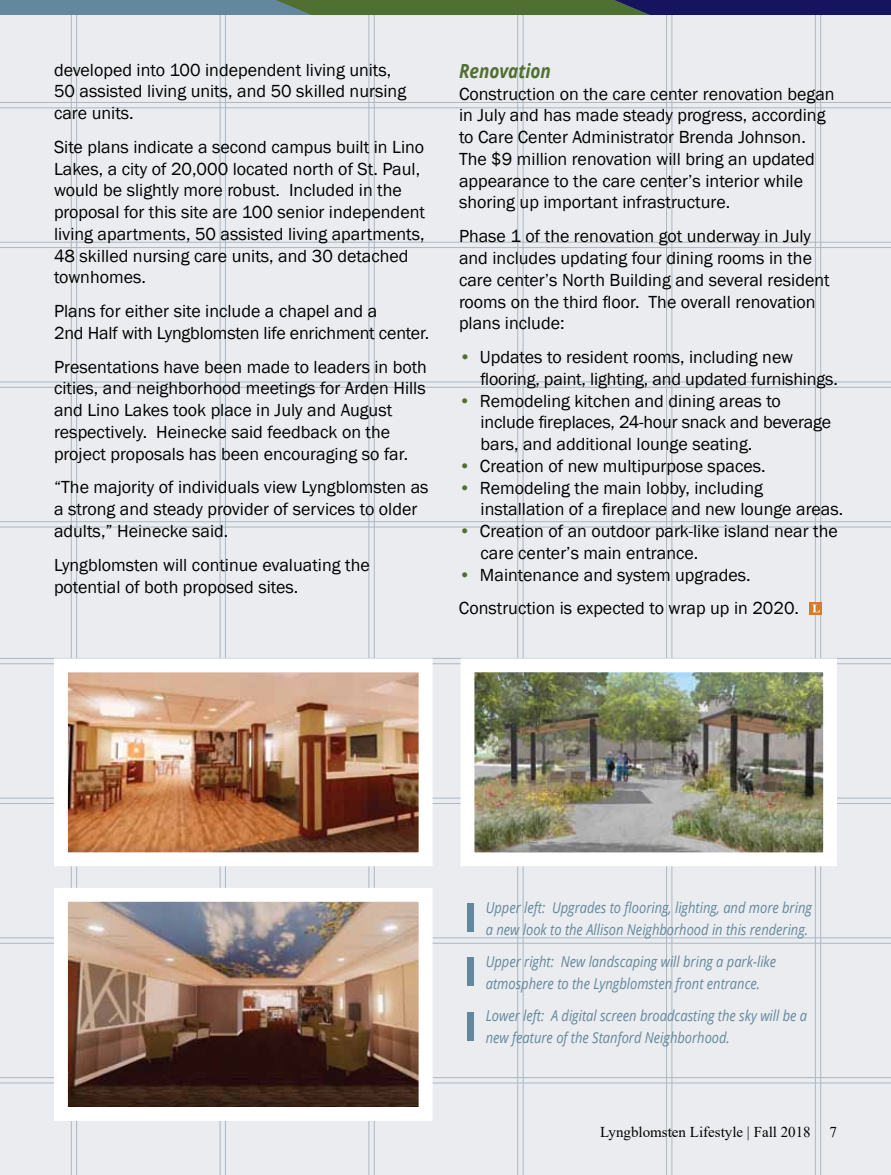
<style>
.page{position:relative;width:891px;height:1175px;background:#fff}
.page>*{position:absolute;margin:0;border:0;box-sizing:border-box;transform-origin:0 0}
.t1{font:italic 700 19.5px "Open Sans";color:#507031;scale:.88 1}
.t2{font:18px/21.8px "Franklin Gothic";color:#000}
.t3{font:italic 15px/21.8px "Open Sans";color:#63879d;scale:.86 1}
.t4{font:15px "Times New Roman";color:#000}
.s1{color:#507031}
</style>
<div class="page">
<div style="left:0;top:0;width:891px;height:1174px;background:#eaecef"></div>
<hr style="left:0;top:102px;width:891px;height:1px;background:#aab8c6">
<hr style="left:0;top:658px;width:891px;height:1px;background:#aab8c6">
<hr style="left:0;top:242px;width:891px;height:1px;background:#aab8c6">
<hr style="left:0;top:798px;width:891px;height:1px;background:#aab8c6">
<hr style="left:0;top:382px;width:891px;height:1px;background:#aab8c6">
<hr style="left:0;top:937px;width:891px;height:1px;background:#aab8c6">
<hr style="left:0;top:521px;width:891px;height:1px;background:#aab8c6">
<hr style="left:0;top:1077px;width:891px;height:1px;background:#aab8c6">
<hr style="left:225px;top:0;width:1px;height:1174px;background:#aab8c6">
<hr style="left:220px;top:0;width:1px;height:1174px;background:#aab8c6">
<hr style="left:374px;top:0;width:1px;height:1174px;background:#aab8c6">
<hr style="left:369px;top:0;width:1px;height:1174px;background:#aab8c6">
<hr style="left:523px;top:0;width:1px;height:1174px;background:#aab8c6">
<hr style="left:517px;top:0;width:1px;height:1174px;background:#aab8c6">
<hr style="left:672px;top:0;width:1px;height:1174px;background:#aab8c6">
<hr style="left:666px;top:0;width:1px;height:1174px;background:#aab8c6">
<hr style="left:820px;top:0;width:1px;height:1174px;background:#aab8c6">
<hr style="left:815px;top:0;width:1px;height:1174px;background:#aab8c6">
<hr style="left:0;top:108px;width:891px;height:1px;background:#aab8c6">
<hr style="left:0;top:663px;width:891px;height:1px;background:#aab8c6">
<hr style="left:0;top:247px;width:891px;height:1px;background:#aab8c6">
<hr style="left:0;top:803px;width:891px;height:1px;background:#aab8c6">
<hr style="left:0;top:387px;width:891px;height:1px;background:#aab8c6">
<hr style="left:0;top:943px;width:891px;height:1px;background:#aab8c6">
<hr style="left:0;top:527px;width:891px;height:1px;background:#aab8c6">
<hr style="left:0;top:1082px;width:891px;height:1px;background:#aab8c6">
<hr style="left:76px;top:0;width:1px;height:1174px;background:#aab8c6">
<hr style="left:71px;top:0;width:1px;height:1174px;background:#aab8c6">
<svg style="left:0;top:0;width:891px;height:15px;background:#455d62"></svg>
<img style="left:47px;top:651px;width:392px;height:222px">
<img style="left:454px;top:651px;width:390px;height:222px">
<img style="left:47px;top:881px;width:392px;height:246px">
<div style="left:467px;top:903px;width:7px;height:28px;background:#63879d"></div>
<div style="left:467px;top:957px;width:7px;height:28px;background:#63879d"></div>
<div style="left:467px;top:1012px;width:7px;height:28px;background:#63879d"></div>
<svg style="left:809px;top:602px;width:13px;height:12px"></svg>
<svg style="left:812px;top:604px;width:8px;height:8px"></svg>
<p class="t2" style="left:54px;top:59px;width:354px">developed into 100 independent living units,<br>50 assisted living units, and 50 skilled nursing care units.</p>
<p class="t2" style="left:54px;top:136px;width:373px">Site plans indicate a second campus built in Lino Lakes, a city of 20,000 located north of St. Paul, would be slightly more robust. Included in the proposal for this site are 100 senior independent living apartments, 50 assisted living apartments, 48 skilled nursing care units, and 30 detached townhomes.</p>
<p class="t2" style="left:54px;top:301px;width:377px">Plans for either site include a chapel and a<br>2nd Half with Lyngblomsten life enrichment center.</p>
<p class="t2" style="left:54px;top:356px;width:375px">Presentations have been made to leaders in both cities, and neighborhood meetings for Arden Hills and Lino Lakes took place in July and August respectively. Heinecke said feedback on the project proposals has been encouraging so far.</p>
<p class="t2" style="left:54px;top:477px;width:376px">“The majority of individuals view Lyngblomsten as a strong and steady provider of services to older adults,” Heinecke said.</p>
<p class="t2" style="left:54px;top:554px;width:317px">Lyngblomsten will continue evaluating the potential of both proposed sites.</p>
<p class="t1" style="left:459px;top:57px;width:106px">Renovation</p>
<p class="t2" style="left:459px;top:83px;width:377px">Construction on the care center renovation began in July and has made steady progress, according to Care Center Administrator Brenda Johnson.<br>The $9 million renovation will bring an updated appearance to the care center’s interior while shoring up important infrastructure.</p>
<p class="t2" style="left:459px;top:226px;width:372px">Phase 1 of the renovation got underway in July and includes updating four dining rooms in the care center’s North Building and several resident rooms on the third floor. The overall renovation plans include:</p>
<p class="t2" style="left:481px;top:346px;width:359px;text-indent:-22px"><span class="s1">•</span> Updates to resident rooms, including new flooring, paint, lighting, and updated furnishings.</p>
<p class="t2" style="left:481px;top:390px;width:352px;text-indent:-22px"><span class="s1">•</span> Remodeling kitchen and dining areas to include fireplaces, 24-hour snack and beverage bars, and additional lounge seating.</p>
<p class="t2" style="left:459px;top:455px;width:308px"><span class="s1">•</span> Creation of new multipurpose spaces.</p>
<p class="t2" style="left:481px;top:477px;width:364px;text-indent:-22px"><span class="s1">•</span> Remodeling the main lobby, including installation of a fireplace and new lounge areas.</p>
<p class="t2" style="left:481px;top:520px;width:359px;text-indent:-22px"><span class="s1">•</span> Creation of an outdoor park-like island near the care center’s main entrance.</p>
<p class="t2" style="left:459px;top:558px;width:342px;line-height:33.8px"><span class="s1">•</span> Maintenance and system upgrades.<br>Construction is expected to wrap up in 2020.</p>
<p class="t3" style="left:486px;top:896px;width:381px">Upper left: Upgrades to flooring, lighting, and more bring a new look to the Allison Neighborhood in this rendering.</p>
<p class="t3" style="left:486px;top:950px;width:339px">Upper right: New landscaping will bring a park-like atmosphere to the Lyngblomsten front entrance.</p>
<p class="t3" style="left:486px;top:1004px;width:375px">Lower left: A digital screen broadcasting the sky will be a new feature of the Stanford Neighborhood.</p>
<p class="t4" style="left:600px;top:1121px;width:212px">Lyngblomsten Lifestyle | Fall 2018</p>
<p class="t4" style="left:830px;top:1121px;width:9px">7</p>
</div>
